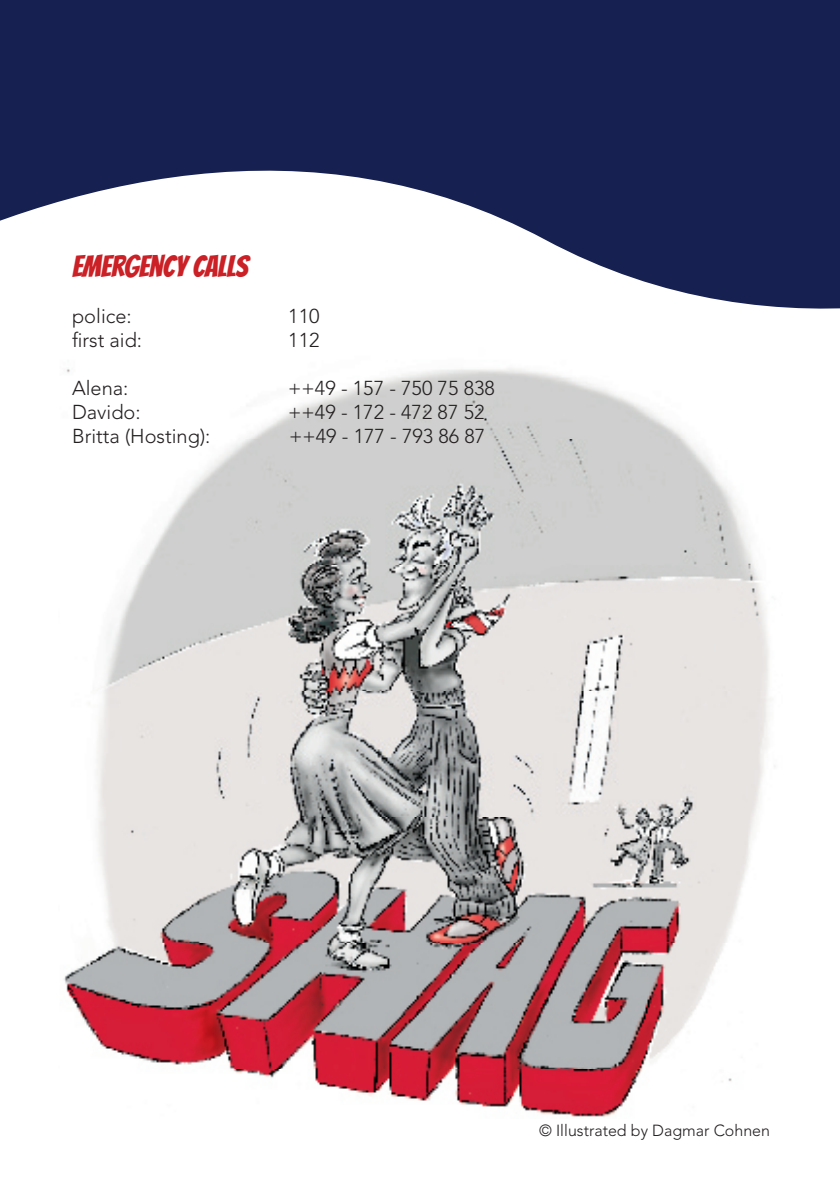
<style>
.page{position:relative;width:840px;height:1191px;background:#fff}
.page>*{position:absolute;margin:0;border:0;box-sizing:border-box;transform-origin:0 0}
.t1{font:30px "Bangers";color:#ca2026}
.t2{font:300 20px "Avenir LT Std";color:#231f20}
.t3{font:300 16px "Avenir LT Std";color:#231f20}
</style>
<div class="page">
<svg style="left:0;top:0;width:839px;height:309px;fill:#162051"></svg>
<img style="left:64px;top:368px;width:711px;height:749px">
<p class="t1" style="left:72px;top:244px;width:177px">EMERGENCY CALLS</p>
<p class="t2" style="left:72px;top:304px;width:61px">police:</p>
<p class="t2" style="left:288px;top:304px;width:33px">110</p>
<p class="t2" style="left:72px;top:328px;width:72px">first aid:</p>
<p class="t2" style="left:288px;top:328px;width:33px">112</p>
<p class="t2" style="left:72px;top:376px;width:58px">Alena:</p>
<p class="t2" style="left:288px;top:376px;width:208px">++49 - 157 - 750 75 838</p>
<p class="t2" style="left:72px;top:400px;width:70px">Davido:</p>
<p class="t2" style="left:288px;top:400px;width:197px">++49 - 172 - 472 87 52</p>
<p class="t2" style="left:72px;top:424px;width:140px">Britta (Hosting):</p>
<p class="t2" style="left:289px;top:424px;width:197px">++49 - 177 - 793 86 87</p>
<p class="t3" style="left:539px;top:1121px;width:232px">© Illustrated by Dagmar Cohnen</p>
</div>
